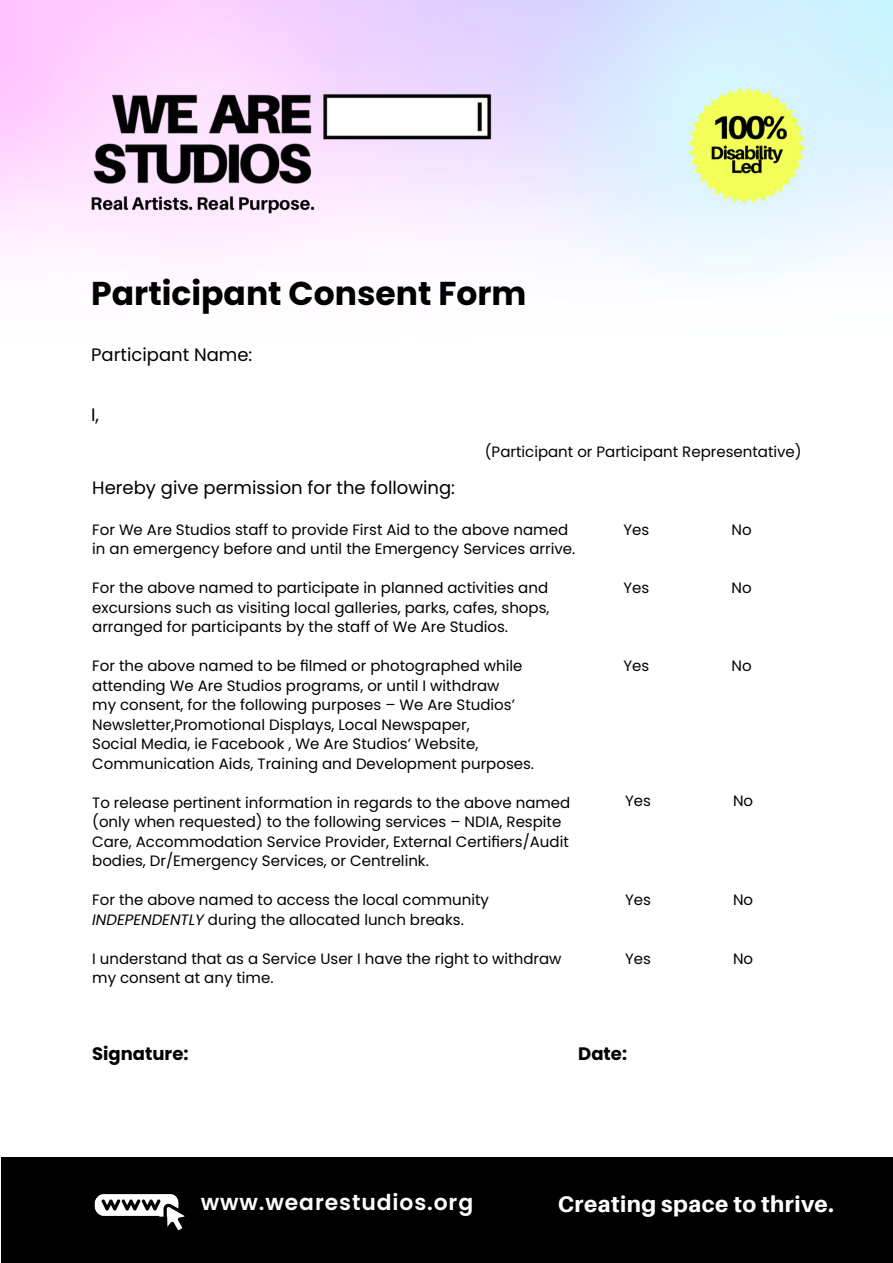
<style>
.page{position:relative;width:893px;height:1263px;background:#fff}
.page>*{position:absolute;margin:0;border:0;box-sizing:border-box;transform-origin:0 0}
.t1{font:700 33px "Poppins";color:#000}
.t2{font:800 22.5px "Aileron";letter-spacing:.02em;color:#fff}
.t3{font:600 21.9px "Poppins";letter-spacing:.04em;color:#fff}
.t4{font:18px "Poppins";color:#000}
.t5{font:700 18px "Poppins";color:#000}
.t6{font:15px/19.5px "Poppins";color:#000}
.s1{font-style:italic}
</style>
<div class="page">
<div style="left:1px;top:1157px;width:892px;height:106px;background:#000"></div>
<svg style="left:94px;top:1194px;width:91px;height:37px"></svg>
<img style="left:0;top:0;width:893px;height:275px">
<h1 class="t1" style="left:91px;top:274px;width:437px">Participant Consent Form</h1>
<p class="t4" style="left:91px;top:344px;width:163px">Participant Name:</p>
<p class="t4" style="left:91px;top:404px;width:9px">I,</p>
<p class="t4" style="left:92px;top:478px;width:364px">Hereby give permission for the following:</p>
<p class="t6" style="left:485px;top:442px;width:318px">(Participant or Participant Representative)</p>
<p class="t6" style="left:92px;top:520px;width:485px">For We Are Studios staff to provide First Aid to the above named in an emergency before and until the Emergency Services arrive.</p>
<p class="t6" style="left:92px;top:578px;width:459px;text-align:justify">For the above named to participate in planned activities and excursions such as visiting local galleries, parks, cafes, shops, arranged for participants by the staff of We Are Studios.</p>
<p class="t6" style="left:92px;top:656px;width:443px">For the above named to be filmed or photographed while attending We Are Studios programs, or until I withdraw<br>my consent, for the following purposes – We Are Studios’ Newsletter,Promotional Displays, Local Newspaper,<br>Social Media, ie Facebook , We Are Studios’ Website, Communication Aids, Training and Development purposes.</p>
<p class="t6" style="left:92px;top:793px;width:480px">To release pertinent information in regards to the above named (only when requested) to the following services – NDIA, Respite Care, Accommodation Service Provider, External Certifiers/Audit bodies, Dr/Emergency Services, or Centrelink.</p>
<p class="t6" style="left:92px;top:890px;width:398px">For the above named to access the local community<br><span class="s1">INDEPENDENTLY</span> during the allocated lunch breaks.</p>
<p class="t6" style="left:92px;top:949px;width:471px">I understand that as a Service User I have the right to withdraw my consent at any time.</p>
<p class="t6" style="left:623px;top:520px;width:27px">Yes</p>
<p class="t6" style="left:731px;top:520px;width:22px">No</p>
<p class="t6" style="left:623px;top:578px;width:27px">Yes</p>
<p class="t6" style="left:731px;top:578px;width:22px">No</p>
<p class="t6" style="left:623px;top:656px;width:27px">Yes</p>
<p class="t6" style="left:731px;top:656px;width:22px">No</p>
<p class="t6" style="left:625px;top:791px;width:27px">Yes</p>
<p class="t6" style="left:733px;top:791px;width:22px">No</p>
<p class="t6" style="left:625px;top:890px;width:27px">Yes</p>
<p class="t6" style="left:733px;top:890px;width:22px">No</p>
<p class="t6" style="left:625px;top:949px;width:27px">Yes</p>
<p class="t6" style="left:733px;top:949px;width:22px">No</p>
<p class="t5" style="left:92px;top:1043px;width:98px">Signature:</p>
<p class="t5" style="left:578px;top:1043px;width:50px">Date:</p>
<h3 class="t3" style="left:201px;top:1189px;width:274px">www.wearestudios.org</h3>
<h2 class="t2" style="left:558px;top:1191px;width:278px">Creating space to thrive.</h2>
</div>
